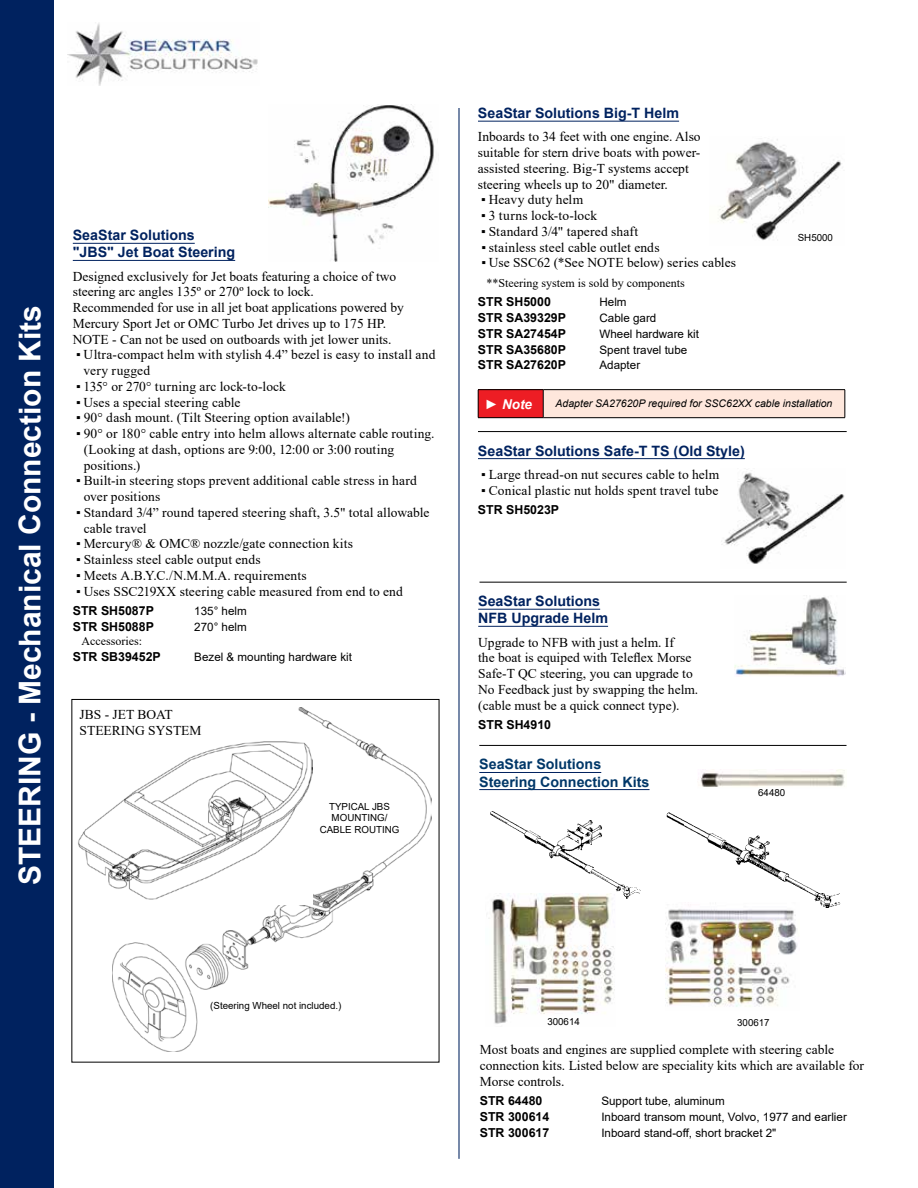
<style>
.page{position:relative;width:918px;height:1188px;background:#fff}
.page>*{position:absolute;margin:0;border:0;box-sizing:border-box;transform-origin:0 0}
.t1{font:700 30px "Arial";color:#fff}
.t2{font:700 14.25px/17.1px "Arial";color:#00225f}
.t3{font:700 14.25px/17.1px "Arial";color:#003768}
.t4{font:13.5px/15.8px "Times New Roman";color:#000}
.t5{font:italic 700 13.5px "Arial";color:#fff}
.t6{font:700 12.3px "Arial";color:#000}
.t7{font:12px "Times New Roman";color:#000}
.t8{font:11.7px "Arial";color:#000}
.t9{font:italic 10.5px "Arial";color:#000}
.t10{font:9.75px/11.7px "Arial";color:#000;text-align:center}
</style>
<div class="page">
<div style="left:0;top:0;width:54px;height:1188px;background:#00225f"></div>
<img style="left:68px;top:23px;width:190px;height:63px">
<hr style="left:458px;top:108px;width:2px;height:1051px;background:#00225f">
<hr style="left:479px;top:582px;width:368px;height:1px;background:#000">
<hr style="left:479px;top:745px;width:368px;height:1px;background:#000">
<hr style="left:478px;top:431px;width:369px;height:1px;background:#000">
<div style="left:478px;top:390px;width:65px;height:28px;background:#ed1d24"></div>
<div style="left:543px;top:390px;width:302px;height:28px;background:#fee7dc"></div>
<hr style="left:478px;top:389px;width:65px;height:1px;background:#000">
<svg style="left:478px;top:390px;width:1px;height:27px"></svg>
<hr style="left:478px;top:417px;width:65px;height:1px;background:#000">
<hr style="left:543px;top:389px;width:302px;height:1px;background:#000">
<svg style="left:543px;top:390px;width:1px;height:27px"></svg>
<svg style="left:845px;top:390px;width:1px;height:28px"></svg>
<hr style="left:543px;top:417px;width:302px;height:1px;background:#000">
<hr style="left:478px;top:121px;width:201px;height:1px;background:#00225f">
<img style="left:718px;top:139px;width:124px;height:101px">
<img style="left:721px;top:472px;width:124px;height:92px">
<hr style="left:478px;top:458px;width:267px;height:1px;background:#00225f">
<hr style="left:73px;top:243px;width:122px;height:1px;background:#00225f">
<hr style="left:73px;top:260px;width:162px;height:1px;background:#00225f">
<img style="left:268px;top:104px;width:166px;height:158px">
<img style="left:700px;top:769px;width:145px;height:18px">
<hr style="left:479px;top:772px;width:122px;height:1px;background:#00225f">
<hr style="left:479px;top:789px;width:171px;height:1px;background:#00225f">
<img style="left:490px;top:811px;width:151px;height:88px">
<img style="left:488px;top:893px;width:127px;height:131px">
<img style="left:666px;top:812px;width:175px;height:96px">
<img style="left:666px;top:903px;width:133px;height:104px">
<img style="left:112px;top:708px;width:320px;height:344px">
<img style="left:78px;top:739px;width:234px;height:165px">
<hr style="left:478px;top:609px;width:122px;height:1px;background:#00225f">
<hr style="left:478px;top:626px;width:130px;height:1px;background:#00225f">
<img style="left:734px;top:597px;width:112px;height:79px">
<h1 class="t1" style="left:9px;top:885px;width:582px;rotate:-90deg">STEERING - Mechanical Connection Kits</h1>
<p class="t2" style="left:73px;top:227px;width:164px">SeaStar Solutions "JBS" Jet Boat Steering</p>
<p class="t4" style="left:73px;top:268px;width:333px">Designed exclusively for Jet boats featuring a choice of two steering arc angles 135º or 270º lock to lock.<br>Recommended for use in all jet boat applications powered by Mercury Sport Jet or OMC Turbo Jet drives up to 175 HP.<br>NOTE - Can not be used on outboards with jet lower units.</p>
<p class="t4" style="left:84px;top:347px;width:353px;text-indent:-8px">▪ Ultra-compact helm with stylish 4.4” bezel is easy to install and very rugged</p>
<p class="t4" style="left:76px;top:378px;width:211px">▪ 135° or 270° turning arc lock-to-lock</p>
<p class="t4" style="left:76px;top:394px;width:166px">▪ Uses a special steering cable</p>
<p class="t4" style="left:76px;top:410px;width:275px">▪ 90° dash mount. (Tilt Steering option available!)</p>
<p class="t4" style="left:84px;top:425px;width:352px;text-indent:-8px">▪ 90° or 180° cable entry into helm allows alternate cable routing. (Looking at dash, options are 9:00, 12:00 or 3:00 routing positions.)</p>
<p class="t4" style="left:84px;top:473px;width:335px;text-indent:-8px">▪ Built-in steering stops prevent additional cable stress in hard over positions</p>
<p class="t4" style="left:84px;top:504px;width:347px;text-indent:-8px">▪ Standard 3/4” round tapered steering shaft, 3.5" total allowable cable travel</p>
<p class="t4" style="left:76px;top:536px;width:278px">▪ Mercury® &amp; OMC® nozzle/gate connection kits</p>
<p class="t4" style="left:76px;top:551px;width:186px">▪ Stainless steel cable output ends</p>
<p class="t4" style="left:76px;top:567px;width:232px">▪ Meets A.B.Y.C./N.M.M.A. requirements</p>
<p class="t4" style="left:76px;top:583px;width:328px">▪ Uses SSC219XX steering cable measured from end to end</p>
<p class="t6" style="left:73px;top:602px;width:83px">STR SH5087P</p>
<p class="t8" style="left:194px;top:603px;width:54px">135° helm</p>
<p class="t6" style="left:73px;top:618px;width:83px">STR SH5088P</p>
<p class="t8" style="left:194px;top:619px;width:54px">270° helm</p>
<p class="t7" style="left:81px;top:633px;width:62px">Accessories:</p>
<p class="t6" style="left:73px;top:648px;width:90px">STR SB39452P</p>
<p class="t8" style="left:194px;top:649px;width:159px">Bezel &amp; mounting hardware kit</p>
<p class="t4" style="left:80px;top:706px;width:123px">JBS - JET BOAT<br>STEERING SYSTEM</p>
<p class="t10" style="left:320px;top:800px;width:81px">TYPICAL JBS<br>MOUNTING/<br>CABLE ROUTING</p>
<p class="t2" style="left:478px;top:105px;width:203px">SeaStar Solutions Big-T Helm</p>
<p class="t4" style="left:478px;top:129px;width:224px">Inboards to 34 feet with one engine. Also suitable for stern drive boats with power&shy;assisted steering. Big-T systems accept steering wheels up to 20" diameter.</p>
<p class="t4" style="left:481px;top:192px;width:103px">▪ Heavy duty helm</p>
<p class="t4" style="left:481px;top:207px;width:117px">▪ 3 turns lock-to-lock</p>
<p class="t4" style="left:481px;top:223px;width:158px">▪ Standard 3/4" tapered shaft</p>
<p class="t4" style="left:481px;top:239px;width:180px">▪ stainless steel cable outlet ends</p>
<p class="t4" style="left:481px;top:255px;width:256px">▪ Use SSC62 (*See NOTE below) series cables</p>
<p class="t7" style="left:487px;top:274px;width:200px">**Steering system is sold by components</p>
<p class="t6" style="left:478px;top:293px;width:74px">STR SH5000</p>
<p class="t8" style="left:599px;top:294px;width:29px">Helm</p>
<p class="t6" style="left:478px;top:309px;width:90px">STR SA39329P</p>
<p class="t8" style="left:599px;top:310px;width:58px">Cable gard</p>
<p class="t6" style="left:478px;top:325px;width:90px">STR SA27454P</p>
<p class="t8" style="left:599px;top:326px;width:101px">Wheel hardware kit</p>
<p class="t6" style="left:478px;top:341px;width:90px">STR SA35680P</p>
<p class="t8" style="left:599px;top:341px;width:89px">Spent travel tube</p>
<p class="t6" style="left:478px;top:356px;width:90px">STR SA27620P</p>
<p class="t8" style="left:599px;top:357px;width:42px">Adapter</p>
<p class="t10" style="left:798px;top:232px;width:37px">SH5000</p>
<p class="t5" style="left:485px;top:395px;width:49px">► Note</p>
<p class="t9" style="left:556px;top:397px;width:278px">Adapter SA27620P required for SSC62XX cable installation</p>
<p class="t2" style="left:478px;top:442px;width:268px">SeaStar Solutions Safe-T TS (Old Style)</p>
<p class="t4" style="left:481px;top:466px;width:240px">▪ Large thread-on nut secures cable to helm</p>
<p class="t4" style="left:481px;top:482px;width:239px">▪ Conical plastic nut holds spent travel tube</p>
<p class="t6" style="left:478px;top:501px;width:83px">STR SH5023P</p>
<p class="t2" style="left:478px;top:593px;width:131px">SeaStar Solutions<br>NFB Upgrade Helm</p>
<p class="t4" style="left:478px;top:634px;width:222px">Upgrade to NFB with just a helm. If<br>the boat is equiped with Teleflex Morse Safe-T QC steering, you can upgrade to No Feedback just by swapping the helm. (cable must be a quick connect type).</p>
<p class="t6" style="left:478px;top:716px;width:74px">STR SH4910</p>
<p class="t3" style="left:479px;top:756px;width:172px">SeaStar Solutions<br>Steering Connection Kits</p>
<p class="t10" style="left:758px;top:787px;width:29px">64480</p>
<p class="t10" style="left:210px;top:1000px;width:133px">(Steering Wheel not included.)</p>
<p class="t10" style="left:547px;top:1016px;width:34px">300614</p>
<p class="t10" style="left:737px;top:1017px;width:34px">300617</p>
<p class="t4" style="left:480px;top:1042px;width:386px">Most boats and engines are supplied complete with steering cable connection kits. Listed below are speciality kits which are available for<br>Morse controls.</p>
<p class="t6" style="left:480px;top:1092px;width:64px">STR 64480</p>
<p class="t8" style="left:601px;top:1093px;width:125px">Support tube, aluminum</p>
<p class="t6" style="left:480px;top:1108px;width:71px">STR 300614</p>
<p class="t8" style="left:601px;top:1109px;width:247px">Inboard transom mount, Volvo, 1977 and earlier</p>
<p class="t6" style="left:480px;top:1124px;width:71px">STR 300617</p>
<p class="t8" style="left:601px;top:1125px;width:177px">Inboard stand-off, short bracket 2"</p>
</div>
